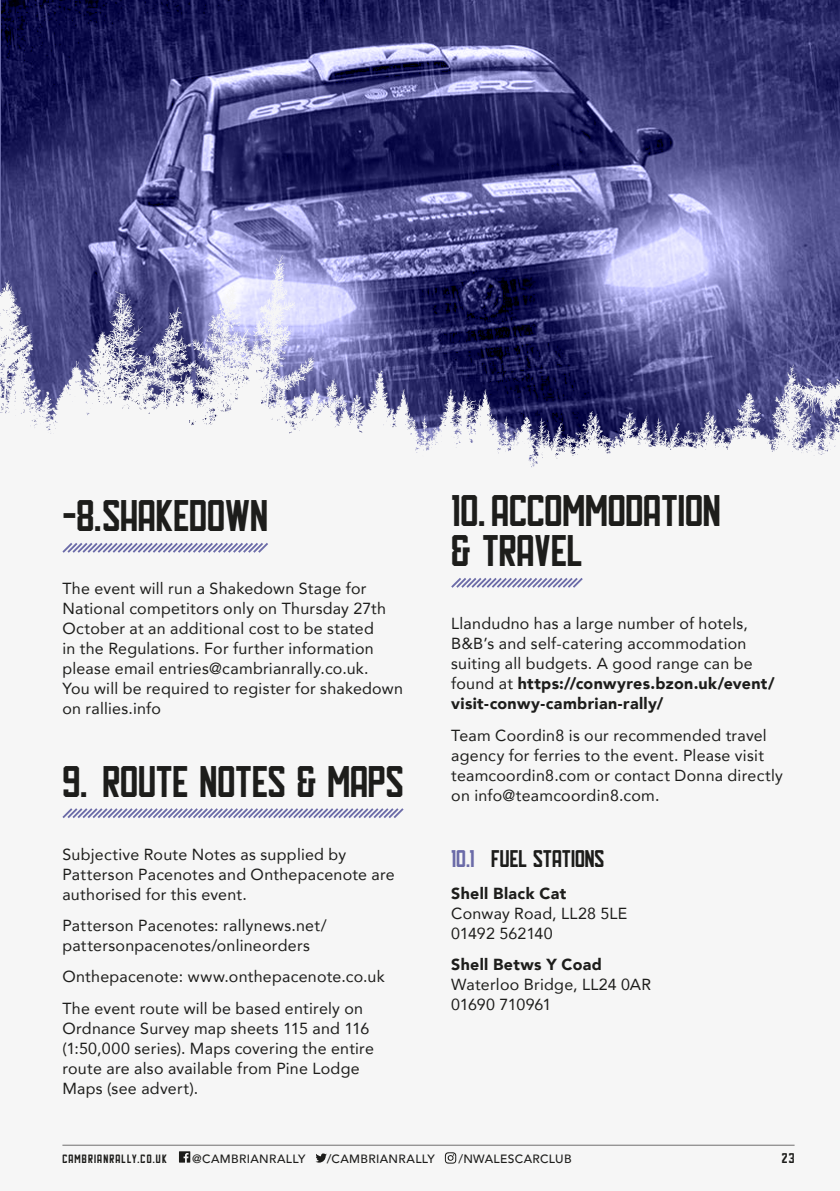
<style>
.page{position:relative;width:840px;height:1191px;background:#fff}
.page>*{position:absolute;margin:0;border:0;box-sizing:border-box;transform-origin:0 0}
.t1{font:44px/40px "Hal Hal";letter-spacing:-.005em;color:#1d1d1b}
.t2{font:24px "Hal Hal";color:#1d1d1b}
.t3{font:16px/20px "Avenir";letter-spacing:.015em;color:#1d1d1b}
.t4{font:14px "Hal Hal";color:#1d1d1b}
.t5{font:500 12px "Avenir";letter-spacing:.03em;color:#1d1d1b}
.t6{font:12px "Hal Hal";letter-spacing:.1em;color:#1d1d1b}
.s1{font-weight:900}
.s2{color:#6b6ba8}
</style>
<div class="page">
<div style="left:0;top:0;width:839px;height:1191px;background:#f6f6f6"></div>
<img style="left:1px;top:0;width:838px;height:203px">
<svg style="left:0;top:203px;width:839px;height:265px"></svg>
<svg style="left:62px;top:543px;width:206px;height:10px"></svg>
<svg style="left:62px;top:808px;width:342px;height:10px"></svg>
<svg style="left:451px;top:578px;width:132px;height:10px"></svg>
<svg style="left:179px;top:1151px;width:11px;height:11px"></svg>
<svg style="left:315px;top:1153px;width:11px;height:9px"></svg>
<svg style="left:444px;top:1152px;width:12px;height:11px"></svg>
<hr style="left:62px;top:1144px;width:732px;height:1px;background:#706f6f">
<h1 class="t1" style="left:62px;top:496px;width:207px">‑8.SHAKEDOWN</h1>
<h5 class="t3" style="left:62px;top:578px;width:342px">The event will run a Shakedown Stage for National competitors only on Thursday 27th October at an additional cost to be stated<br>in the Regulations. For further information please email entries@cambrianrally.co.uk.<br>You will be required to register for shakedown on rallies.info</h5>
<h1 class="t1" style="left:62px;top:761px;width:342px">9. ROUTE NOTES &amp; MAPS</h1>
<h5 class="t3" style="left:62px;top:843px;width:334px">Subjective Route Notes as supplied by<br>Patterson Pacenotes and Onthepacenote are authorised for this event.</h5>
<h5 class="t3" style="left:62px;top:915px;width:266px">Patterson Pacenotes: rallynews.net/ pattersonpacenotes/onlineorders</h5>
<h5 class="t3" style="left:62px;top:966px;width:323px">Onthepacenote: www.onthepacenote.co.uk</h5>
<h5 class="t3" style="left:62px;top:997px;width:313px">The event route will be based entirely on Ordnance Survey map sheets 115 and 116 (1:50,000 series). Maps covering the entire route are also available from Pine Lodge Maps (see advert).</h5>
<h1 class="t1" style="left:451px;top:491px;width:271px">10. ACCOMMODATION &amp; TRAVEL</h1>
<h5 class="t3" style="left:451px;top:613px;width:325px">Llandudno has a large number of hotels, B&amp;B’s and self-catering accommodation suiting all budgets. A good range can be found at <span class="s1">https://conwyres.bzon.uk/event/ visit-conwy-cambrian-rally/</span></h5>
<h5 class="t3" style="left:451px;top:724px;width:333px">Team Coordin8 is our recommended travel agency for ferries to the event. Please visit teamcoordin8.com or contact Donna directly on info@teamcoordin8.com.</h5>
<h1 class="t2" style="left:451px;top:846px;width:154px"><span class="s2">10.1</span> FUEL STATIONS</h1>
<h5 class="t3" style="left:451px;top:882px;width:177px"><span class="s1">Shell Black Cat<br></span>Conway Road, LL28 5LE<br>01492 562140</h5>
<h5 class="t3" style="left:451px;top:954px;width:201px"><span class="s1">Shell Betws Y Coad<br></span>Waterloo Bridge, LL24 0AR<br>01690 710961</h5>
<p class="t6" style="left:62px;top:1152px;width:106px">CAMBRIANRALLY.CO.UK</p>
<p class="t5" style="left:192px;top:1148px;width:115px">@CAMBRIANRALLY</p>
<p class="t5" style="left:326px;top:1148px;width:109px">/CAMBRIANRALLY</p>
<p class="t5" style="left:458px;top:1148px;width:115px">/NWALESCARCLUB</p>
<p class="t4" style="left:781px;top:1150px;width:14px">23</p>
</div>
